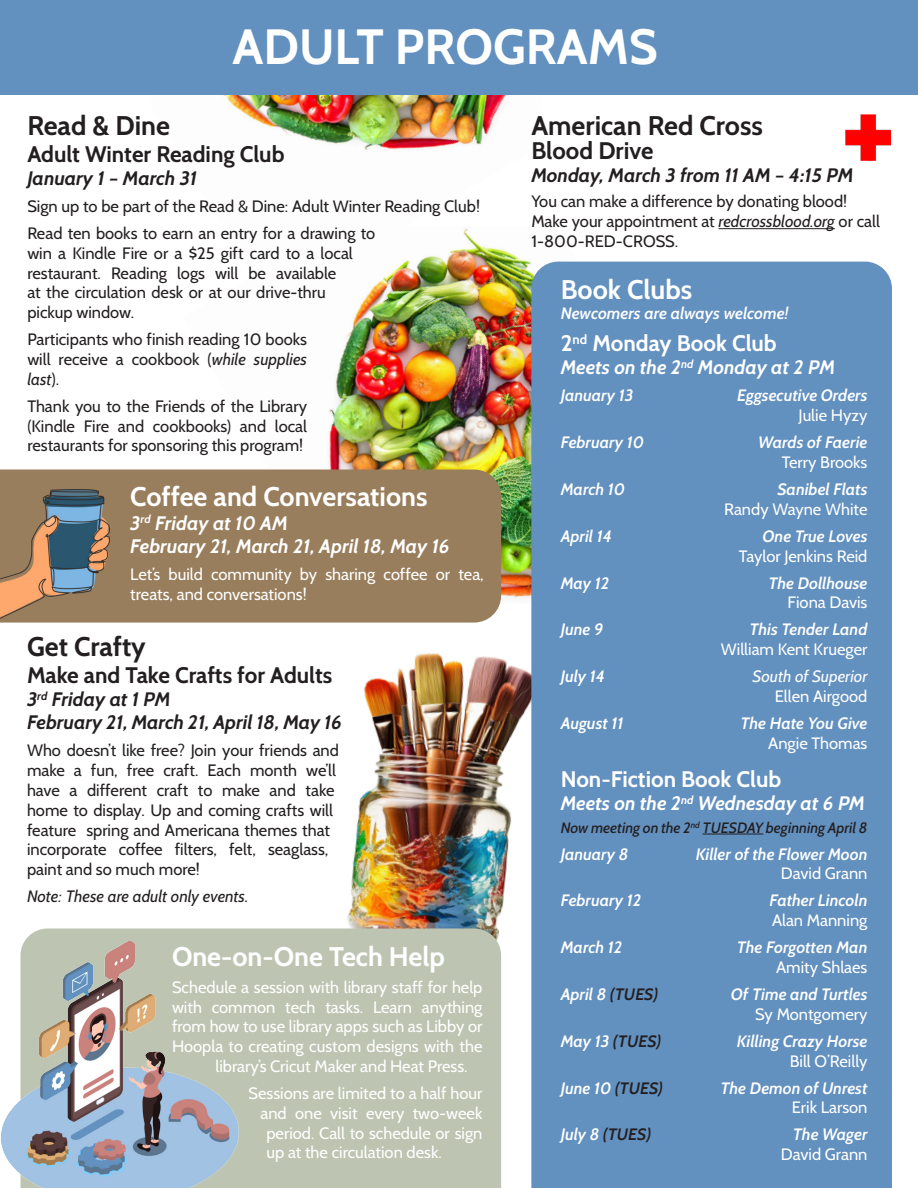
<style>
.page{position:relative;width:918px;height:1188px;background:#fff}
.page>*{position:absolute;margin:0;border:0;box-sizing:border-box;transform-origin:0 0}
.t1{font:700 49.5px "Cabin";color:#fff}
.t2{font:700 27px "Cabin";color:#fff}
.t3{font:700 27px "Cabin";color:#231f20}
.t4{font:700 24px "Cabin";letter-spacing:-.005em;color:#231f20}
.t5{font:700 22.5px "Cabin";color:#231f20}
.t6{font:700 22.5px "Cabin";color:#fff}
.t7{font:italic 700 19.5px "Cabin";color:#fff}
.t8{font:italic 700 19.5px "Cabin";color:#231f20}
.t9{font:16.5px/19.8px "Cabin";color:#231f20}
.t10{font:16.5px/19.8px "Cabin";color:#fff;text-align:right}
.t11{font:italic 600 16.5px/19.8px "Cabin";color:#fff;text-align:right}
.t12{font:italic 16.5px "Cabin";color:#231f20}
.t13{font:italic 600 16.5px "Cabin";color:#231f20}
.t14{font:italic 16.5px "Cabin";color:#fff}
.t15{font:italic 500 15px "Cabin";color:#231f20}
.s1{font-style:italic}
.s2{font-weight:400;font-style:normal}
.s3{color:#231f20}
.s4{color:#fff}
.s5{font-weight:600;font-style:italic}
</style>
<div class="page">
<img style="left:347px;top:653px;width:184px;height:275px">
<img style="left:183px;top:261px;width:521px;height:337px">
<img style="left:150px;top:94px;width:401px;height:212px">
<div style="left:0;top:470px;width:501px;height:153px;background:#997e5d"></div>
<div style="left:27px;top:928px;width:474px;height:260px;background:#bdc5b2"></div>
<div style="left:0;top:0;width:918px;height:94px;background:#6290bf"></div>
<div style="left:531px;top:262px;width:361px;height:926px;background:#6290bf"></div>
<hr style="left:703px;top:834px;width:60px;height:1px;background:#231f20">
<hr style="left:917px;top:0;width:1px;height:94px;background:#939598">
<hr style="left:719px;top:228px;width:116px;height:1px;background:#231f20">
<img style="left:845px;top:114px;width:46px;height:46px">
<img style="left:0;top:490px;width:110px;height:133px">
<img style="left:1px;top:938px;width:243px;height:250px">
<p class="t1" style="left:233px;top:17px;width:427px">ADULT PROGRAMS</p>
<p class="t3" style="left:27px;top:109px;width:144px">Read &amp; Dine</p>
<p class="t5" style="left:27px;top:140px;width:259px">Adult Winter Reading Club</p>
<p class="t8" style="left:27px;top:166px;width:171px">January 1 – March 31</p>
<p class="t9" style="left:27px;top:196px;width:454px">Sign up to be part of the Read &amp; Dine: Adult Winter Reading Club!</p>
<p class="t9" style="left:27px;top:223px;width:349px">Read ten books to earn an entry for a drawing to win a Kindle Fire or a $25 gift card to a local restaurant. Reading logs will be available<br>at the circulation desk or at our drive-thru pickup window.</p>
<p class="t9" style="left:27px;top:329px;width:281px;text-align:justify">Participants who finish reading 10 books will receive a cookbook (<span class="s1">while supplies last</span>).</p>
<p class="t9" style="left:27px;top:396px;width:281px;text-align:justify">Thank you to the Friends of the Library (Kindle Fire and cookbooks) and local restaurants for sponsoring this program!</p>
<p class="t2" style="left:130px;top:480px;width:299px">Coffee and Conversations</p>
<p class="t7" style="left:130px;top:511px;width:159px">3<sup>rd</sup> Friday at 10 AM</p>
<p class="t7" style="left:130px;top:534px;width:321px">February 21, March 21, April 18, May 16</p>
<p class="t10" style="left:130px;top:564px;width:355px;text-align:left">Let’s build community by sharing coffee or tea, treats, and conversations!</p>
<p class="t3" style="left:27px;top:630px;width:120px">Get Crafty</p>
<p class="t5" style="left:27px;top:661px;width:307px">Make and Take Crafts for Adults</p>
<p class="t8" style="left:27px;top:687px;width:145px">3<sup>rd</sup> Friday at 1 PM</p>
<p class="t8" style="left:27px;top:711px;width:316px">February 21, March 21, April 18, May 16</p>
<p class="t9" style="left:27px;top:741px;width:314px">Who doesn’t like free? Join your friends and make a fun, free craft. Each month we’ll have a different craft to make and take home to display. Up and coming crafts will feature spring and Americana themes that incorporate coffee filters, felt, seaglass, paint and so much more!</p>
<p class="t12" style="left:27px;top:886px;width:223px">Note: These are adult only events.</p>
<p class="t2" style="left:172px;top:940px;width:274px">One-on-One Tech Help</p>
<p class="t10" style="left:172px;top:977px;width:312px">Schedule a session with library staff for help</p>
<p class="t10" style="left:172px;top:997px;width:312px">with common tech tasks. Learn anything</p>
<p class="t10" style="left:172px;top:1017px;width:312px">from how to use library apps such as Libby or</p>
<p class="t10" style="left:172px;top:1036px;width:312px">Hoopla to creating custom designs with the</p>
<p class="t10" style="left:215px;top:1056px;width:254px">library’s Cricut Maker and Heat Press.</p>
<p class="t10" style="left:248px;top:1083px;width:236px">Sessions are limited to a half hour</p>
<p class="t10" style="left:260px;top:1103px;width:223px">and one visit every two-week</p>
<p class="t10" style="left:266px;top:1123px;width:217px">period. Call to schedule or sign</p>
<p class="t10" style="left:266px;top:1143px;width:177px">up at the circulation desk.</p>
<p class="t3" style="left:531px;top:109px;width:233px">American Red Cross</p>
<p class="t4" style="left:531px;top:136px;width:124px">Blood Drive</p>
<p class="t8" style="left:531px;top:163px;width:324px">Monday, March 3 from 11 AM – 4:15 PM</p>
<p class="t9" style="left:531px;top:191px;width:350px">You can make a difference by donating blood!<br>Make your appointment at <span class="s1">redcrossblood.org</span> or call<br>1-800-RED-CROSS.</p>
<p class="t2" style="left:561px;top:273px;width:133px">Book Clubs</p>
<p class="t11" style="left:561px;top:303px;width:229px">Newcomers are always welcome!</p>
<p class="t6" style="left:561px;top:330px;width:218px">2<sup>nd</sup> Monday Book Club</p>
<p class="t7" style="left:561px;top:356px;width:276px">Meets on the 2<sup>nd</sup> Monday at 2 PM</p>
<p class="t11" style="left:561px;top:386px;width:74px">January 13</p>
<p class="t11" style="left:737px;top:386px;width:132px">Eggsecutive Orders</p>
<p class="t10" style="left:799px;top:405px;width:70px">Julie Hyzy</p>
<p class="t11" style="left:561px;top:432px;width:85px">February 10</p>
<p class="t11" style="left:758px;top:432px;width:111px">Wards of Faerie</p>
<p class="t10" style="left:782px;top:452px;width:87px">Terry Brooks</p>
<p class="t11" style="left:561px;top:479px;width:66px">March 10</p>
<p class="t11" style="left:777px;top:479px;width:92px">Sanibel Flats</p>
<p class="t10" style="left:724px;top:499px;width:145px">Randy Wayne White</p>
<p class="t11" style="left:561px;top:526px;width:53px">April 14</p>
<p class="t11" style="left:763px;top:526px;width:106px">One True Loves</p>
<p class="t10" style="left:739px;top:546px;width:130px">Taylor Jenkins Reid</p>
<p class="t11" style="left:561px;top:573px;width:50px">May 12</p>
<p class="t11" style="left:768px;top:573px;width:101px">The Dollhouse</p>
<p class="t10" style="left:788px;top:593px;width:81px">Fiona Davis</p>
<p class="t11" style="left:561px;top:620px;width:44px">June 9</p>
<p class="t11" style="left:749px;top:620px;width:120px">This Tender Land</p>
<p class="t10" style="left:721px;top:639px;width:148px">William Kent Krueger</p>
<p class="t11" style="left:561px;top:666px;width:46px">July 14</p>
<p class="t14" style="left:753px;top:666px;width:116px">South of Superior</p>
<p class="t10" style="left:775px;top:686px;width:94px">Ellen Airgood</p>
<p class="t11" style="left:561px;top:713px;width:64px">August 11</p>
<p class="t11" style="left:740px;top:713px;width:129px">The Hate You Give</p>
<p class="t10" style="left:768px;top:733px;width:101px">Angie Thomas</p>
<p class="t6" style="left:561px;top:765px;width:222px">Non-Fiction Book Club</p>
<p class="t7" style="left:561px;top:791px;width:306px">Meets on the 2<sup>nd</sup> Wednesday at 6 PM</p>
<p class="t15" style="left:561px;top:818px;width:308px">Now meeting on the 2<sup>nd</sup> TUESDAY beginning April 8</p>
<p class="t11" style="left:561px;top:844px;width:69px">January 8</p>
<p class="t11" style="left:696px;top:844px;width:173px">Killer of the Flower Moon</p>
<p class="t10" style="left:781px;top:864px;width:88px">David Grann</p>
<p class="t11" style="left:561px;top:891px;width:82px">February 12</p>
<p class="t11" style="left:769px;top:891px;width:100px;text-align:left">Father Lincoln<br><span class="s2">Alan Manning</span></p>
<p class="t11" style="left:561px;top:937px;width:63px">March 12</p>
<p class="t11" style="left:737px;top:937px;width:132px">The Forgotten Man<br><span class="s2">Amity Shlaes</span></p>
<p class="t11" style="left:561px;top:984px;width:99px">April 8 <span class="s3">(TUES)</span></p>
<p class="t11" style="left:731px;top:984px;width:138px">Of Time and Turtles</p>
<p class="t10" style="left:755px;top:1004px;width:114px">Sy Montgomery</p>
<p class="t13" style="left:561px;top:1031px;width:102px"><span class="s4">May 13</span> (TUES)</p>
<p class="t11" style="left:737px;top:1031px;width:132px">Killing Crazy Horse<br><span class="s2">Bill O’Reilly</span></p>
<p class="t11" style="left:561px;top:1078px;width:103px">June 10 <span class="s3">(TUES)</span></p>
<p class="t11" style="left:720px;top:1078px;width:149px">The Demon of Unrest<br><span class="s2">Erik Larson</span></p>
<p class="t13" style="left:561px;top:1125px;width:92px"><span class="s4">July 8</span> (TUES)</p>
<p class="t10" style="left:781px;top:1125px;width:88px"><span class="s5">The Wager<br></span>David Grann</p>
</div>
